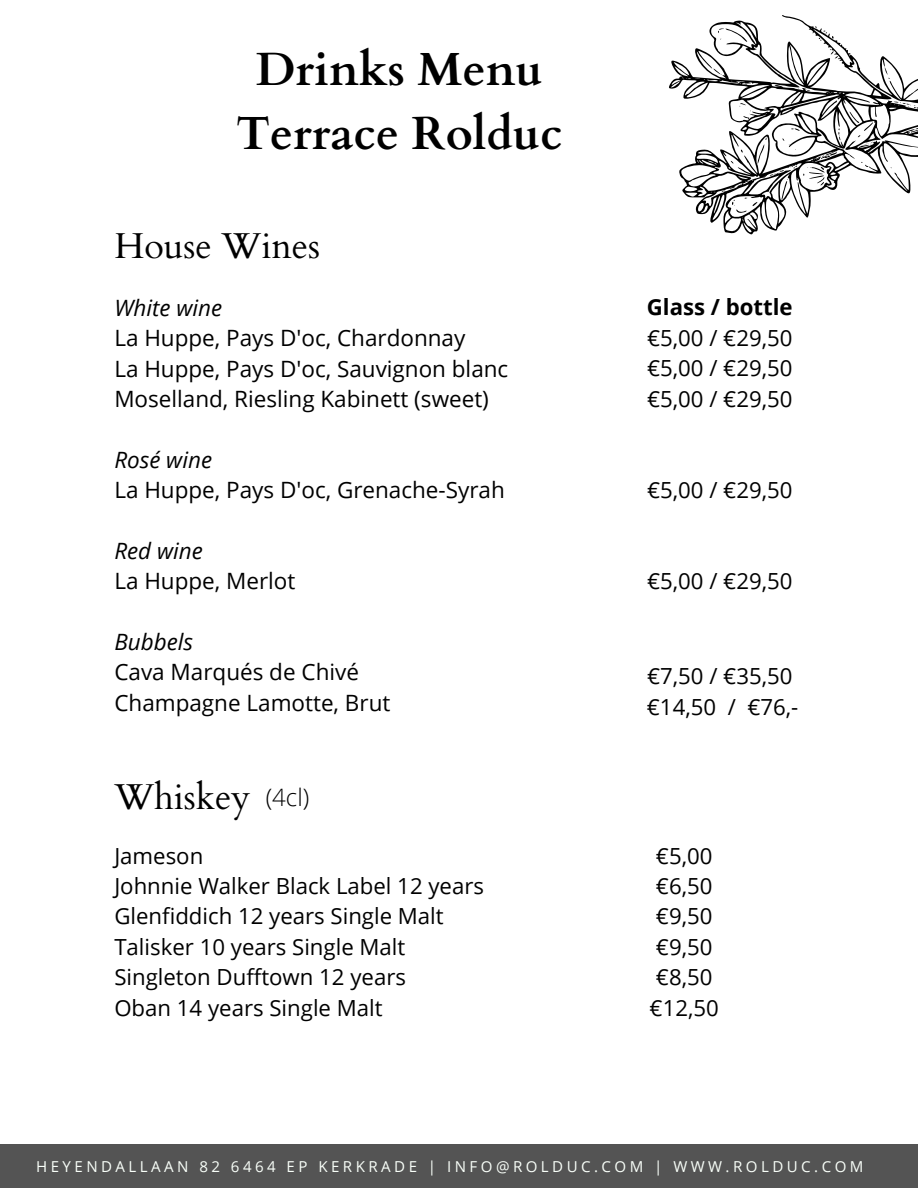
<style>
.page{position:relative;width:918px;height:1188px;background:#fff}
.page>*{position:absolute;margin:0;border:0;box-sizing:border-box;transform-origin:0 0}
.t1{font:700 46.5px/64.2px "Cardo";color:#000;text-align:center}
.t2{font:36px "Cardo";color:#000}
.t3{font:300 24px "Open Sans";color:#000}
.t4{font:22.5px/30.3px "Open Sans";color:#000}
.t5{font:22.2px/30.3px "Open Sans";color:#000}
.t6{font:15px "Open Sans";letter-spacing:.23em;color:#f9fff9}
.s1{font-style:italic}
.s2{font-weight:700}
</style>
<div class="page">
<svg style="left:669px;top:15px;width:249px;height:219px"></svg>
<div style="left:0;top:1145px;width:918px;height:43px;background:#545454"></div>
<h2 class="t1" style="left:236px;top:38px;width:328px">Drinks Menu<br>Terrace Rolduc</h2>
<h1 class="t2" style="left:114px;top:222px;width:207px">House Wines</h1>
<h3 class="t4" style="left:114px;top:292px;width:395px"><span class="s1">White wine<br></span>La Huppe, Pays D'oc, Chardonnay<br>La Huppe, Pays D'oc, Sauvignon blanc<br>Moselland, Riesling Kabinett (sweet)</h3>
<h3 class="t4" style="left:114px;top:444px;width:392px"><span class="s1">Rosé wine<br></span>La Huppe, Pays D'oc, Grenache-Syrah</h3>
<h2 class="t4" style="left:114px;top:535px;width:183px"><span class="s1">Red wine<br></span>La Huppe, Merlot</h2>
<h3 class="t4" style="left:114px;top:626px;width:278px"><span class="s1">Bubbels<br></span>Cava Marqués de Chivé<br>Champagne Lamotte, Brut</h3>
<h3 class="t2" style="left:114px;top:773px;width:138px">Whiskey</h3>
<h3 class="t3" style="left:266px;top:781px;width:45px">(4cl)</h3>
<h3 class="t5" style="left:647px;top:292px;width:147px;text-align:justify"><span class="s2">Glass / bottle </span>€5,00 / €29,50 €5,00 / €29,50 €5,00 / €29,50</h3>
<h3 class="t5" style="left:647px;top:474px;width:147px">€5,00 / €29,50</h3>
<h3 class="t5" style="left:647px;top:565px;width:147px">€5,00 / €29,50</h3>
<h3 class="t5" style="left:647px;top:661px;width:153px">€7,50 / €35,50 €14,50 / €76,-</h3>
<h3 class="t5" style="left:114px;top:840px;width:371px">Jameson<br>Johnnie Walker Black Label 12 years<br>Glenfiddich 12 years Single Malt<br>Talisker 10 years Single Malt<br>Singleton Dufftown 12 years<br>Oban 14 years Single Malt</h3>
<h3 class="t5" style="left:650px;top:840px;width:71px">€5,00 €6,50 €9,50 €9,50 €8,50 €12,50</h3>
<p class="t6" style="left:36px;top:1156px;width:829px">HEYENDALLAAN 82 6464 EP KERKRADE | INFO@ROLDUC.COM | WWW.ROLDUC.COM</p>
</div>
